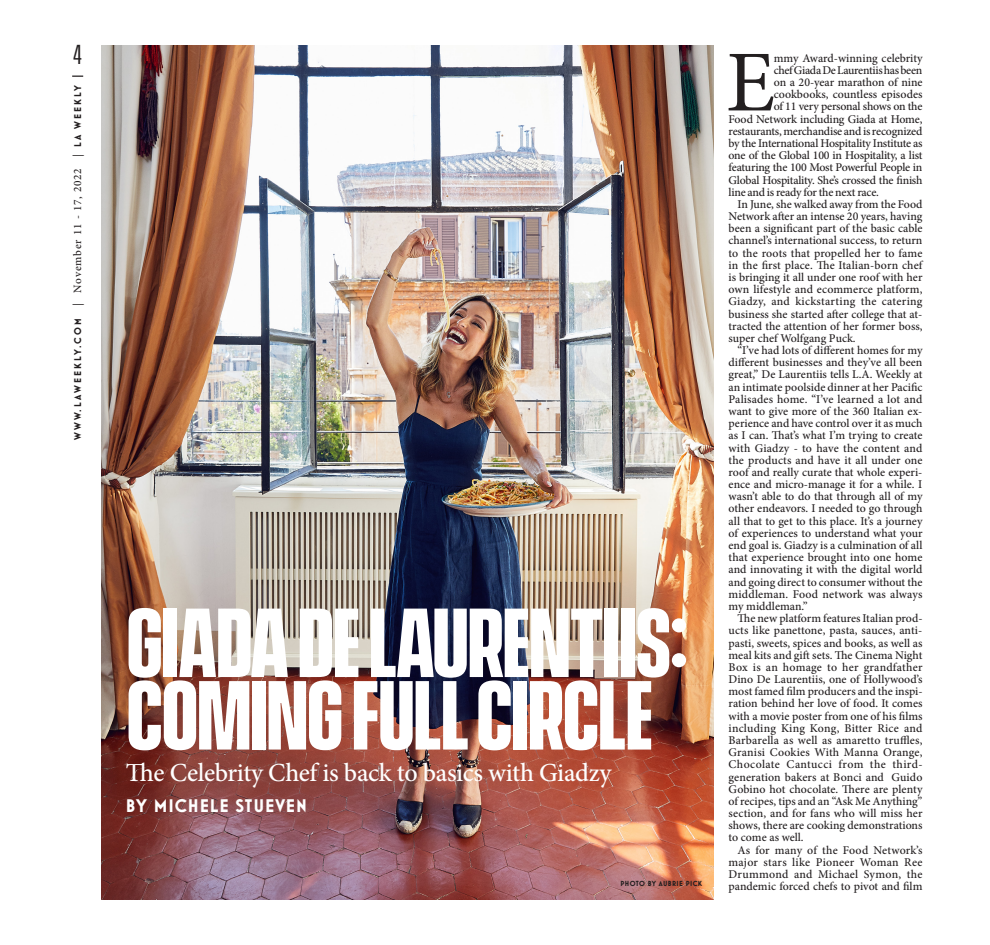
<style>
.page{position:relative;width:990px;height:945px;background:#fff}
.page>*{position:absolute;margin:0;border:0;box-sizing:border-box;transform-origin:0 0}
.t1{font:700 89.25px/72.5px "Vanguard CF";letter-spacing:-.015em;color:#fff}
.t2{font:86.88px "Minion Pro";color:#231f20}
.t3{font:500 26px "Minion Pro";letter-spacing:-.015em;color:#fff}
.t4{font:25px "Vanguard CF";color:#231f20}
.t5{font:700 18.62px "Mostra Nuova Alt D";letter-spacing:.05em;color:#fff}
.t6{font:500 11.88px "Minion Pro";color:#231f20}
.t7{font:500 11.88px "Minion Pro";letter-spacing:-.02em;color:#231f20}
.t8{font:500 11.88px "Minion Pro";letter-spacing:-.025em;color:#231f20}
.t9{font:500 11.88px "Minion Pro";letter-spacing:.02em;color:#231f20}
.t10{font:500 11.88px "Minion Pro";letter-spacing:.025em;color:#231f20}
.t11{font:500 11.88px "Minion Pro";letter-spacing:.03em;color:#231f20}
.t12{font:700 10px "Mostra Nuova";letter-spacing:.225em;color:#231f20}
.t13{font:700 7.5px "Mostra Nuova";letter-spacing:.05em;color:#231f20}
.s1{font-family:"Minion Pro";font-weight:500;font-size:11.25px}
</style>
<div class="page">
<img style="left:102px;top:45px;width:611px;height:855px">
<h3 class="t4" style="left:73px;top:41px;width:11px">4</h3>
<p class="t2" style="left:726px;top:25px;width:51px">E</p>
<p class="t6" style="left:774px;top:50px;width:150px">mmy Award-winning celebrity</p>
<p class="t8" style="left:774px;top:62px;width:150px">chef Giada De Laurentiis has been</p>
<p class="t6" style="left:774px;top:74px;width:150px">on a 20-year marathon of nine</p>
<p class="t6" style="left:774px;top:86px;width:150px">cookbooks, countless episodes</p>
<p class="t7" style="left:774px;top:99px;width:150px">of 11 very personal shows on the</p>
<p class="t6" style="left:729px;top:111px;width:195px">Food Network including Giada at Home,</p>
<p class="t7" style="left:729px;top:123px;width:195px">restaurants, merchandise and is recognized</p>
<p class="t8" style="left:729px;top:135px;width:195px">by the International Hospitality Institute as</p>
<p class="t7" style="left:729px;top:147px;width:195px">one of the Global 100 in Hospitality, a list</p>
<p class="t7" style="left:729px;top:160px;width:195px">featuring the 100 Most Powerful People in</p>
<p class="t7" style="left:729px;top:172px;width:195px">Global Hospitality. She’s crossed the finish</p>
<p class="t7" style="left:729px;top:184px;width:152px">line and is ready for the next race.</p>
<p class="t6" style="left:738px;top:196px;width:186px">In June, she walked away from the Food</p>
<p class="t6" style="left:729px;top:208px;width:195px">Network after an intense 20 years, having</p>
<p class="t6" style="left:729px;top:220px;width:195px">been a significant part of the basic cable</p>
<p class="t6" style="left:729px;top:233px;width:195px">channel’s international success, to return</p>
<p class="t6" style="left:729px;top:245px;width:195px">to the roots that propelled her to fame</p>
<p class="t6" style="left:729px;top:257px;width:195px">in the first place. The Italian-born chef</p>
<p class="t6" style="left:729px;top:269px;width:195px">is bringing it all under one roof with her</p>
<p class="t6" style="left:729px;top:281px;width:195px">own lifestyle and ecommerce platform,</p>
<p class="t10" style="left:729px;top:294px;width:195px">Giadzy, and kickstarting the catering</p>
<p class="t6" style="left:729px;top:306px;width:195px">business she started after college that at-</p>
<p class="t6" style="left:729px;top:318px;width:195px">tracted the attention of her former boss,</p>
<p class="t6" style="left:729px;top:330px;width:129px">super chef Wolfgang Puck.</p>
<p class="t6" style="left:738px;top:342px;width:186px">“I’ve had lots of different homes for my</p>
<p class="t6" style="left:729px;top:354px;width:195px">different businesses and they’ve all been</p>
<p class="t6" style="left:729px;top:367px;width:195px">great,” De Laurentiis tells L.A. Weekly at</p>
<p class="t6" style="left:729px;top:379px;width:195px">an intimate poolside dinner at her Pacific</p>
<p class="t6" style="left:729px;top:391px;width:195px">Palisades home. “I’ve learned a lot and</p>
<p class="t6" style="left:729px;top:403px;width:195px">want to give more of the 360 Italian ex-</p>
<p class="t6" style="left:729px;top:415px;width:195px">perience and have control over it as much</p>
<p class="t6" style="left:729px;top:428px;width:195px">as I can. That’s what I’m trying to create</p>
<p class="t6" style="left:729px;top:440px;width:195px">with Giadzy - to have the content and</p>
<p class="t6" style="left:729px;top:452px;width:195px">the products and have it all under one</p>
<p class="t6" style="left:729px;top:464px;width:195px">roof and really curate that whole experi-</p>
<p class="t6" style="left:729px;top:476px;width:195px">ence and micro-manage it for a while. I</p>
<p class="t6" style="left:729px;top:488px;width:195px">wasn’t able to do that through all of my</p>
<p class="t6" style="left:729px;top:501px;width:195px">other endeavors. I needed to go through</p>
<p class="t6" style="left:729px;top:513px;width:195px">all that to get to this place. It’s a journey</p>
<p class="t6" style="left:729px;top:525px;width:195px">of experiences to understand what your</p>
<p class="t6" style="left:729px;top:537px;width:195px">end goal is. Giadzy is a culmination of all</p>
<p class="t6" style="left:729px;top:549px;width:195px">that experience brought into one home</p>
<p class="t6" style="left:729px;top:562px;width:195px">and innovating it with the digital world</p>
<p class="t6" style="left:729px;top:574px;width:195px">and going direct to consumer without the</p>
<p class="t6" style="left:729px;top:586px;width:195px">middleman. Food network was always</p>
<p class="t6" style="left:729px;top:598px;width:80px">my middleman.”</p>
<p class="t6" style="left:738px;top:610px;width:186px">The new platform features Italian prod-</p>
<p class="t6" style="left:729px;top:623px;width:195px">ucts like panettone, pasta, sauces, anti-</p>
<p class="t6" style="left:729px;top:635px;width:195px">pasti, sweets, spices and books, as well as</p>
<p class="t6" style="left:729px;top:647px;width:195px">meal kits and gift sets. The Cinema Night</p>
<p class="t6" style="left:729px;top:659px;width:195px">Box is an homage to her grandfather</p>
<p class="t6" style="left:729px;top:671px;width:195px">Dino De Laurentiis, one of Hollywood’s</p>
<p class="t6" style="left:729px;top:683px;width:195px">most famed film producers and the inspi-</p>
<p class="t6" style="left:729px;top:696px;width:195px">ration behind her love of food. It comes</p>
<p class="t6" style="left:729px;top:708px;width:195px">with a movie poster from one of his films</p>
<p class="t6" style="left:729px;top:720px;width:195px">including King Kong, Bitter Rice and</p>
<p class="t6" style="left:729px;top:732px;width:195px">Barbarella as well as amaretto truffles,</p>
<p class="t6" style="left:729px;top:744px;width:195px">Granisi Cookies With Manna Orange,</p>
<p class="t11" style="left:729px;top:757px;width:195px">Chocolate Cantucci from the third-</p>
<p class="t6" style="left:729px;top:769px;width:195px">generation bakers at Bonci and Guido</p>
<p class="t6" style="left:729px;top:781px;width:195px">Gobino hot chocolate. There are plenty</p>
<p class="t6" style="left:729px;top:793px;width:195px">of recipes, tips and an “Ask Me Anything”</p>
<p class="t6" style="left:729px;top:805px;width:195px">section, and for fans who will miss her</p>
<p class="t6" style="left:729px;top:817px;width:195px">shows, there are cooking demonstrations</p>
<p class="t6" style="left:729px;top:830px;width:77px">to come as well.</p>
<p class="t6" style="left:738px;top:842px;width:186px">As for many of the Food Network’s</p>
<p class="t9" style="left:729px;top:854px;width:195px">major stars like Pioneer Woman Ree</p>
<p class="t9" style="left:729px;top:866px;width:195px">Drummond and Michael Symon, the</p>
<p class="t6" style="left:729px;top:878px;width:195px">pandemic forced chefs to pivot and film</p>
<p class="t12" style="left:72px;top:440px;width:357px;rotate:-90deg">WWW.LAWEEKLY.COM <span class="s1">| November 11 - 17, 2022 |</span> LA WEEKLY</p>
<p class="t1" style="left:126px;top:612px;width:564px">GIADA DE LAURENTIIS:<br>COMING FULL CIRCLE</p>
<p class="t3" style="left:126px;top:755px;width:487px">The Celebrity Chef is back to basics with Giadzy</p>
<p class="t5" style="left:126px;top:795px;width:183px">BY MICHELE STUEVEN</p>
<p class="t13" style="left:620px;top:879px;width:83px">PHOTO BY AUBRIE PICK</p>
</div>
